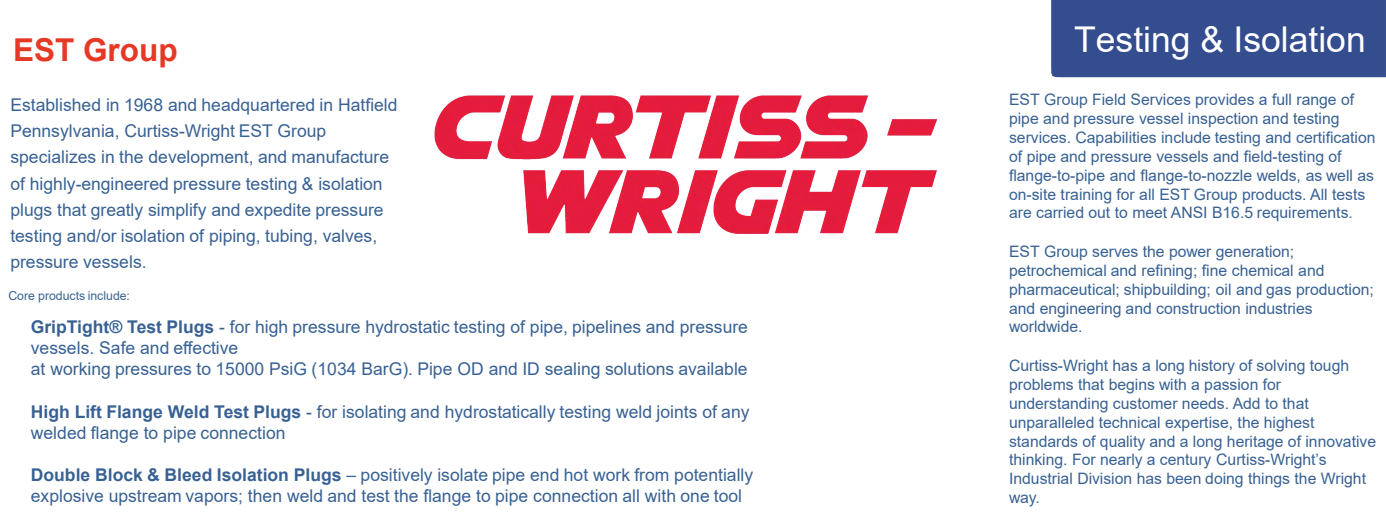
<style>
.page{position:relative;width:1386px;height:522px;background:#fff}
.page>*{position:absolute;margin:0;border:0;box-sizing:border-box;transform-origin:0 0}
.t1{font:35.52px "Arial";color:#fff}
.t2{font:700 31.5px "Arial";color:#e63925}
.t3{font:17.5px/26.2px "Arial";color:#386193}
.t4{font:15.75px/18.9px "Arial";color:#386193}
.t5{font:12.25px "Arial";color:#386193}
.s1{font-weight:700}
</style>
<div class="page">
<div style="left:1051px;top:0;width:334px;height:77px;background:#344d8e"></div>
<img style="left:434px;top:95px;width:503px;height:139px">
<h2 class="t2" style="left:13px;top:38px;width:166px">EST Group</h2>
<h1 class="t1" style="left:1074px;top:26px;width:293px">Testing &amp; Isolation</h1>
<p class="t3" style="left:10px;top:93px;width:388px">Established in 1968 and headquartered in Hatfield Pennsylvania, Curtiss-Wright EST Group specializes in the development, and manufacture of highly-engineered pressure testing &amp; isolation plugs that greatly simplify and expedite pressure testing and/or isolation of piping, tubing, valves, pressure vessels.</p>
<p class="t5" style="left:8px;top:291px;width:123px">Core products include:</p>
<p class="t3" style="left:31px;top:318px;width:718px;line-height:21px"><span class="s1">GripTight® Test Plugs</span> - for high pressure hydrostatic testing of pipe, pipelines and pressure vessels. Safe and effective<br>at working pressures to 15000 PsiG (1034 BarG). Pipe OD and ID sealing solutions available</p>
<p class="t3" style="left:31px;top:402px;width:720px;line-height:21px"><span class="s1">High Lift Flange Weld Test Plugs</span> - for isolating and hydrostatically testing weld joints of any welded flange to pipe connection</p>
<p class="t3" style="left:31px;top:466px;width:723px;line-height:21px"><span class="s1">Double Block &amp; Bleed Isolation Plugs</span> – positively isolate pipe end hot work from potentially explosive upstream vapors; then weld and test the flange to pipe connection all with one tool</p>
<p class="t4" style="left:1008px;top:91px;width:368px">EST Group Field Services provides a full range of pipe and pressure vessel inspection and testing services. Capabilities include testing and certification of pipe and pressure vessels and field-testing of flange-to-pipe and flange-to-nozzle welds, as well as on-site training for all EST Group products. All tests are carried out to meet ANSI B16.5 requirements.</p>
<p class="t4" style="left:1008px;top:243px;width:366px">EST Group serves the power generation; petrochemical and refining; fine chemical and pharmaceutical; shipbuilding; oil and gas production; and engineering and construction industries worldwide.</p>
<p class="t4" style="left:1008px;top:357px;width:368px">Curtiss-Wright has a long history of solving tough problems that begins with a passion for understanding customer needs. Add to that unparalleled technical expertise, the highest standards of quality and a long heritage of innovative thinking. For nearly a century Curtiss-Wright’s Industrial Division has been doing things the Wright way.</p>
</div>
